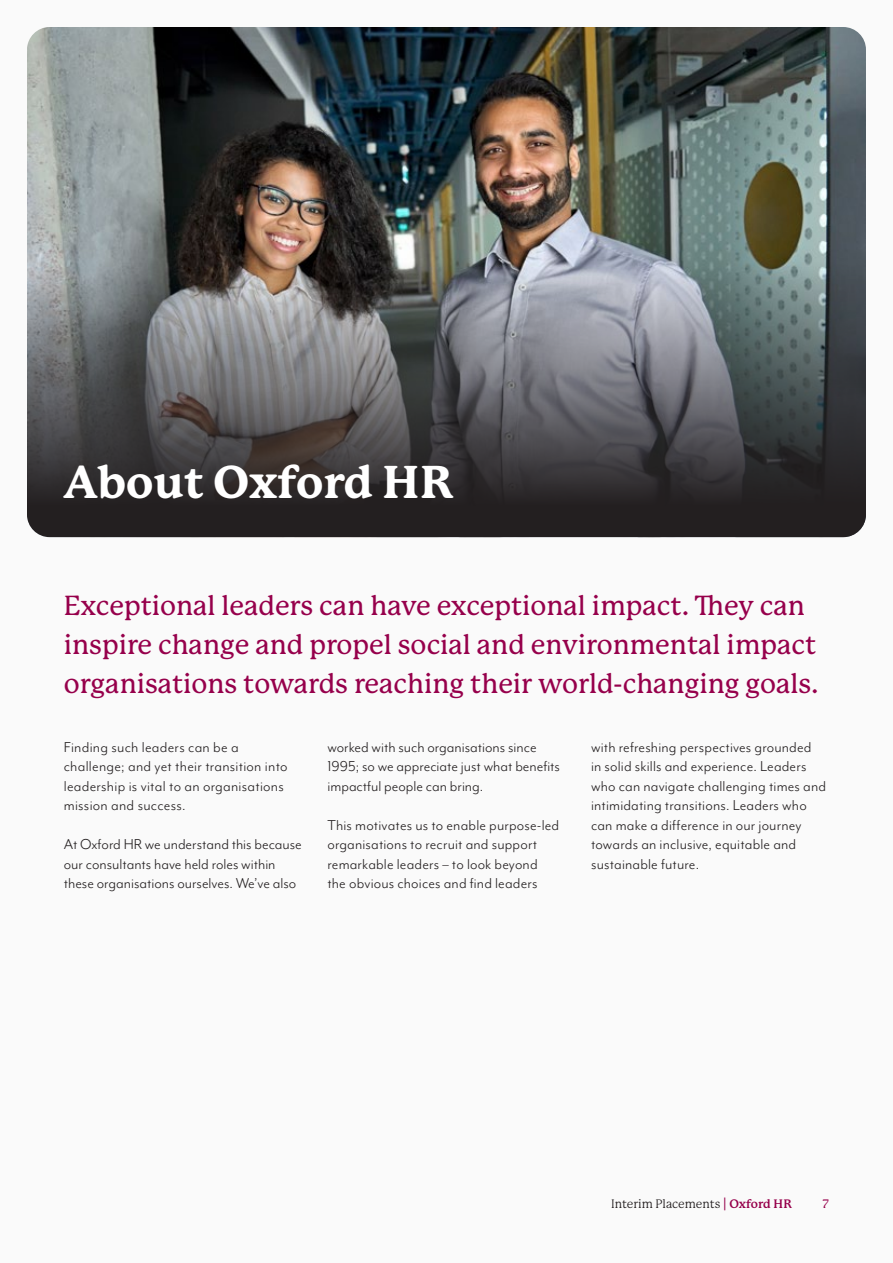
<style>
.page{position:relative;width:893px;height:1263px;background:#fafafa}
.page>*{position:absolute;margin:0;border:0;box-sizing:border-box;transform-origin:0 0}
.t1{font:800 45px "P22 Mackinac Pro";color:#fff}
.t2{font:500 27px "P Mackinac Pro";color:#96004b}
.t3{font:16.5px/19.5px "Mr Eaves Mod OT";letter-spacing:.01em;color:#231f20}
.t4{font:12px "P22 Mackinac Pro";color:#231f20}
.t5{font:500 12px "P Mackinac Pro";color:#96004b}
.s1{font-weight:700;color:#96004b}
</style>
<div class="page">
<img style="left:27px;top:27px;width:839px;height:510px">
<img style="left:27px;top:68px;width:839px;height:469px;border-radius:23px">
<h2 class="t1" style="left:64px;top:457px;width:392px">About Oxford HR</h2>
<h3 class="t2" style="left:64px;top:590px;width:743px">Exceptional leaders can have exceptional impact. They can</h3>
<h3 class="t2" style="left:64px;top:629px;width:754px">inspire change and propel social and environmental impact</h3>
<h3 class="t2" style="left:64px;top:668px;width:756px">organisations towards reaching their world-changing goals.</h3>
<p class="t3" style="left:64px;top:737px;width:225px">Finding such leaders can be a challenge; and yet their transition into leadership is vital to an organisations mission and success.</p>
<p class="t3" style="left:64px;top:834px;width:240px">At Oxford HR we understand this because our consultants have held roles within these organisations ourselves. We’ve also</p>
<p class="t3" style="left:327px;top:737px;width:234px">worked with such organisations since<br>1995; so we appreciate just what benefits impactful people can bring.</p>
<p class="t3" style="left:327px;top:815px;width:233px">This motivates us to enable purpose-led organisations to recruit and support remarkable leaders – to look beyond the obvious choices and find leaders</p>
<p class="t3" style="left:591px;top:737px;width:237px">with refreshing perspectives grounded<br>in solid skills and experience. Leaders who can navigate challenging times and intimidating transitions. Leaders who can make a difference in our journey towards an inclusive, equitable and sustainable future.</p>
<p class="t4" style="left:611px;top:1197px;width:182px">Interim Placements <span class="s1">| Oxford HR</span></p>
<p class="t5" style="left:823px;top:1197px;width:8px">7</p>
</div>
